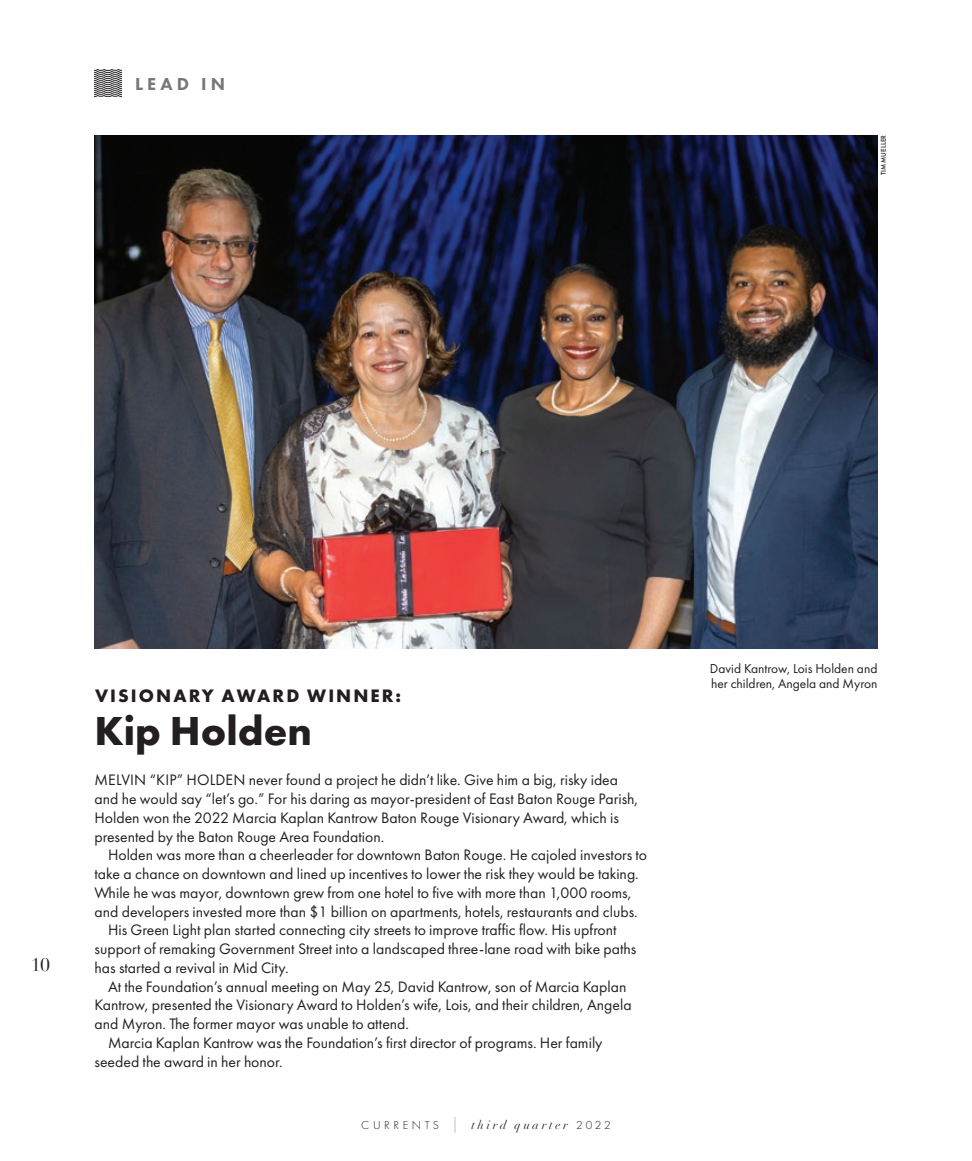
<style>
.page{position:relative;width:972px;height:1161px;background:#fff}
.page>*{position:absolute;margin:0;border:0;box-sizing:border-box;transform-origin:0 0}
.C2022_Box_Head{font:700 42px "Futura PT";color:#231f20}
.C2020_Box_Head_no2{font:700 18.75px "Futura PT";letter-spacing:.11em;color:#231f20}
.t1{font:800 18px "Futura PT";letter-spacing:.23em;color:#76787b}
.t2{font:18px "Didot LT Pro";color:#231f20}
.C2022_Box_Copy{font:15.75px/18.8px "Futura PT";color:#231f20}
.C2020_Cutline{font:13.5px/15px "Futura PT";color:#231f20}
.t3{font:300 12px "Futura PT";letter-spacing:.3em;color:#231f20}
.C2020_PhotoCredit{font:500 7.2px "Futura PT";letter-spacing:.01em;color:#231f20}
.s1{font-family:"Didot LT Pro";font-weight:400;font-size:16.2px}
.s2{font-family:"Didot LT Pro";font-weight:400;font-style:italic}
</style>
<div class="page">
<img style="left:94px;top:135px;width:784px;height:513px">
<svg style="left:94px;top:70px;width:28px;height:27px"></svg>
<p class="t1" style="left:135px;top:72px;width:92px">LEAD IN</p>
<p class="C2020_PhotoCredit" style="left:879px;top:175px;width:42px;rotate:-90deg">TIM MUELLER</p>
<p class="t2" style="left:31px;top:954px;width:20px">10</p>
<p class="C2020_Box_Head_no2" style="left:95px;top:684px;width:308px">VISIONARY AWARD WINNER:</p>
<p class="C2022_Box_Head" style="left:94px;top:704px;width:219px">Kip Holden</p>
<p class="C2022_Box_Copy" style="left:94px;top:771px;width:545px">MELVIN “KIP” HOLDEN never found a project he didn’t like. Give him a big, risky idea and he would say “let’s go.” For his daring as mayor-president of East Baton Rouge Parish, Holden won the 2022 Marcia Kaplan Kantrow Baton Rouge Visionary Award, which is presented by the Baton Rouge Area Foundation.</p>
<p class="C2022_Box_Copy" style="left:94px;top:846px;width:554px;text-indent:14px">Holden was more than a cheerleader for downtown Baton Rouge. He cajoled investors to take a chance on downtown and lined up incentives to lower the risk they would be taking.<br>While he was mayor, downtown grew from one hotel to five with more than 1,000 rooms, and developers invested more than $1 billion on apartments, hotels, restaurants and clubs.</p>
<p class="C2022_Box_Copy" style="left:94px;top:921px;width:544px;text-indent:14px">His Green Light plan started connecting city streets to improve traffic flow. His upfront support of remaking Government Street into a landscaped three-lane road with bike paths has started a revival in Mid City.</p>
<p class="C2022_Box_Copy" style="left:94px;top:977px;width:539px;text-indent:14px">At the Foundation’s annual meeting on May 25, David Kantrow, son of Marcia Kaplan<br>Kantrow, presented the Visionary Award to Holden’s wife, Lois, and their children, Angela and Myron. The former mayor was unable to attend.</p>
<p class="C2022_Box_Copy" style="left:94px;top:1033px;width:510px;text-indent:14px">Marcia Kaplan Kantrow was the Foundation’s first director of programs. Her family seeded the award in her honor.</p>
<p class="t3" style="left:361px;top:1118px;width:251px">CURRENTS <span class="s1">|</span> <span class="s2">third quarter</span> 2022</p>
<p class="C2020_Cutline" style="left:710px;top:661px;width:169px">David Kantrow, Lois Holden and her children, Angela and Myron</p>
</div>
